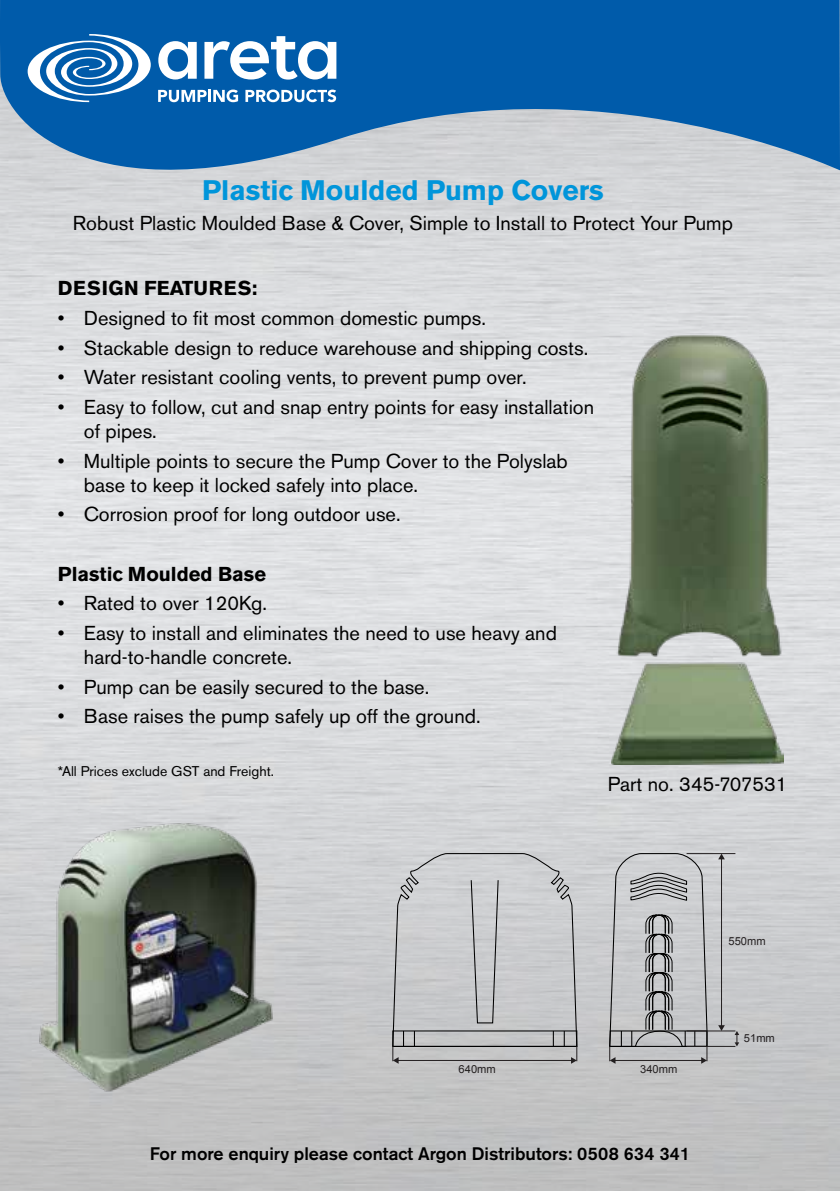
<style>
.page{position:relative;width:840px;height:1191px;background:#fff}
.page>*{position:absolute;margin:0;border:0;box-sizing:border-box;transform-origin:0 0}
.t1{font:700 28px "Akzidenz Grotesk BE";color:#0095da}
.t2{font:20px/24px "Akzidenz Grotesk BE";color:#000}
.t3{font:700 20px "Akzidenz Grotesk BE";color:#000}
.t4{font:700 20px "Akzidenz Grotesk BE";letter-spacing:.04em;color:#000}
.t5{font:500 18px "Akzidenz Grotesk BE";color:#000}
.t6{font:14px "Akzidenz Grotesk BE";color:#000}
.t7{font:11.2px "Arial";color:#231f20}
</style>
<div class="page">
<img style="left:0;top:221px;width:839px;height:970px">
<svg style="left:0;top:0;width:839px;height:221px;background:#588ebc"></svg>
<svg style="left:158px;top:41px;width:39px;height:38px"></svg>
<svg style="left:204px;top:36px;width:132px;height:44px"></svg>
<svg style="left:28px;top:34px;width:123px;height:68px"></svg>
<svg style="left:158px;top:90px;width:80px;height:12px"></svg>
<svg style="left:245px;top:90px;width:91px;height:12px"></svg>
<img style="left:610px;top:336px;width:173px;height:429px">
<hr style="left:686px;top:853px;width:49px;height:1px;background:#231f20">
<hr style="left:686px;top:1046px;width:49px;height:1px;background:#231f20">
<hr style="left:720px;top:858px;width:1px;height:168px;background:#231f20">
<svg style="left:717px;top:853px;width:7px;height:6px"></svg>
<svg style="left:717px;top:1025px;width:7px;height:5px"></svg>
<svg style="left:734px;top:1031px;width:4px;height:15px"></svg>
<hr style="left:686px;top:1030px;width:49px;height:1px;background:#231f20">
<svg style="left:608px;top:853px;width:99px;height:210px;background:#b3b4b6"></svg>
<svg style="left:392px;top:853px;width:185px;height:210px;background:#c1c3c4"></svg>
<img style="left:35px;top:819px;width:241px;height:274px">
<h1 class="t1" style="left:202px;top:174px;width:403px">Plastic Moulded Pump Covers</h1>
<p class="t2" style="left:73px;top:211px;width:661px">Robust Plastic Moulded Base &amp; Cover, Simple to Install to Protect Your Pump</p>
<p class="t4" style="left:58px;top:277px;width:201px">DESIGN FEATURES:</p>
<p class="t2" style="left:58px;top:306px;width:429px">• Designed to fit most common domestic pumps.</p>
<p class="t2" style="left:58px;top:335px;width:531px">• Stackable design to reduce warehouse and shipping costs.</p>
<p class="t2" style="left:58px;top:365px;width:470px">• Water resistant cooling vents, to prevent pump over.</p>
<p class="t2" style="left:84px;top:395px;width:511px;text-indent:-26px">• Easy to follow, cut and snap entry points for easy installation of pipes.</p>
<p class="t2" style="left:84px;top:448px;width:485px;text-indent:-26px">• Multiple points to secure the Pump Cover to the Polyslab base to keep it locked safely into place.</p>
<p class="t2" style="left:58px;top:502px;width:344px">• Corrosion proof for long outdoor use.</p>
<p class="t3" style="left:58px;top:562px;width:209px">Plastic Moulded Base</p>
<p class="t2" style="left:58px;top:591px;width:210px">• Rated to over 120Kg.</p>
<p class="t2" style="left:84px;top:621px;width:474px;text-indent:-26px">• Easy to install and eliminates the need to use heavy and hard-to-handle concrete.</p>
<p class="t2" style="left:58px;top:674px;width:373px">• Pump can be easily secured to the base.</p>
<p class="t2" style="left:58px;top:704px;width:424px">• Base raises the pump safely up off the ground.</p>
<p class="t6" style="left:58px;top:762px;width:217px">*All Prices exclude GST and Freight.</p>
<p class="t2" style="left:607px;top:772px;width:181px">Part no. 345-707531</p>
<p class="t7" style="left:728px;top:933px;width:39px">550mm</p>
<p class="t7" style="left:743px;top:1031px;width:32px">51mm</p>
<p class="t7" style="left:458px;top:1061px;width:39px">640mm</p>
<p class="t7" style="left:640px;top:1061px;width:39px">340mm</p>
<p class="t5" style="left:150px;top:1142px;width:541px">For more enquiry please contact Argon Distributors: 0508 634 341</p>
</div>
